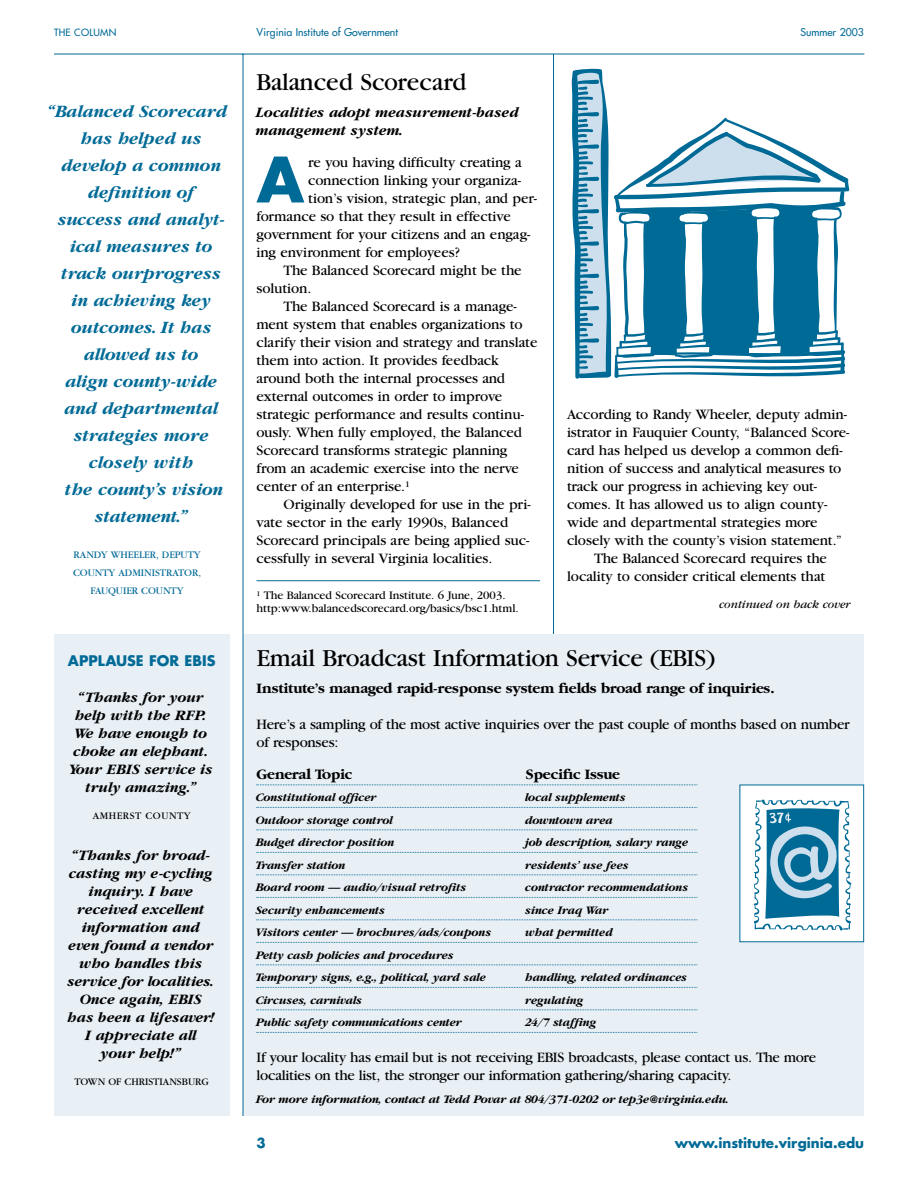
<style>
.page{position:relative;width:918px;height:1188px;background:#fff}
.page>*{position:absolute;margin:0;border:0;box-sizing:border-box;transform-origin:0 0}
.t1{font:700 60.9px "Futura";color:#006a96}
.t2{font:25.5px "Garamond";letter-spacing:-.005em;color:#000}
.t3{font:italic 700 18px "Garamond";color:#006a96}
.t4{font:15px/18px "Garamond";letter-spacing:-.01em;color:#000}
.t5{font:italic 700 15px/18px "Garamond";color:#000;text-align:center}
.t6{font:700 15px "Garamond";letter-spacing:-.01em;color:#000}
.t7{font:700 14.25px "Futura";color:#006a96}
.t8{font:700 13.5px "Futura";color:#006a96}
.t9{font:italic 700 12px/22.5px "Garamond";letter-spacing:-.01em;color:#000}
.t10{font:12px/13.5px "Garamond";color:#000}
.t11{font:italic 12px "Garamond";color:#000}
.t12{font:10.5px/18px "Garamond";color:#006a96;text-align:center}
.t13{font:10.5px "Futura";color:#006a96}
.t14{font:10.5px "Garamond";color:#000}
.t15{font:10.5px "Garamond";letter-spacing:.055em;color:#000}
.t16{font:9.75px "Futura";letter-spacing:.03em;color:#006a96}
</style>
<div class="page">
<div style="left:54px;top:634px;width:175px;height:482px;background:#e8eff5"></div>
<hr style="left:553px;top:54px;width:1px;height:1062px;background:#006a96">
<div style="left:243px;top:634px;width:621px;height:482px;background:#e8eff5"></div>
<svg style="left:256px;top:784px;width:442px;height:1px"></svg>
<svg style="left:256px;top:807px;width:442px;height:1px"></svg>
<svg style="left:256px;top:830px;width:442px;height:1px"></svg>
<svg style="left:256px;top:852px;width:442px;height:1px"></svg>
<svg style="left:256px;top:874px;width:442px;height:1px"></svg>
<svg style="left:256px;top:897px;width:442px;height:1px"></svg>
<svg style="left:256px;top:920px;width:442px;height:1px"></svg>
<svg style="left:256px;top:942px;width:442px;height:1px"></svg>
<svg style="left:256px;top:964px;width:442px;height:1px"></svg>
<svg style="left:256px;top:987px;width:442px;height:1px"></svg>
<svg style="left:256px;top:1010px;width:442px;height:1px"></svg>
<svg style="left:256px;top:1032px;width:442px;height:1px"></svg>
<div style="left:740px;top:785px;width:124px;height:157px;background:#fff"></div>
<svg style="left:753px;top:799px;width:99px;height:132px"></svg>
<svg style="left:571px;top:68px;width:279px;height:311px"></svg>
<hr style="left:256px;top:580px;width:284px;height:1px;background:#006a96">
<hr style="left:54px;top:54px;width:810px;height:1px;background:#006a96">
<hr style="left:243px;top:54px;width:1px;height:1062px;background:#006a96">
<p class="t16" style="left:54px;top:28px;width:64px">THE COLUMN</p>
<p class="t13" style="left:256px;top:27px;width:143px">Virginia Institute of Government</p>
<p class="t13" style="left:801px;top:27px;width:65px">Summer 2003</p>
<p class="t3" style="left:49px;top:105px;width:181px">“Balanced Scorecard</p>
<p class="t3" style="left:82px;top:132px;width:123px">has helped us</p>
<p class="t3" style="left:63px;top:159px;width:161px">develop a common</p>
<p class="t3" style="left:89px;top:186px;width:108px">definition of</p>
<p class="t3" style="left:59px;top:213px;width:169px">success and analyt-</p>
<p class="t3" style="left:71px;top:240px;width:144px">ical measures to</p>
<p class="t3" style="left:63px;top:267px;width:161px">track ourprogress</p>
<p class="t3" style="left:73px;top:294px;width:141px">in achieving key</p>
<p class="t3" style="left:72px;top:321px;width:142px">outcomes. It has</p>
<p class="t3" style="left:85px;top:348px;width:116px">allowed us to</p>
<p class="t3" style="left:66px;top:375px;width:153px">align county-wide</p>
<p class="t3" style="left:65px;top:402px;width:155px">and departmental</p>
<p class="t3" style="left:75px;top:429px;width:137px">strategies more</p>
<p class="t3" style="left:90px;top:456px;width:106px">closely with</p>
<p class="t3" style="left:66px;top:483px;width:160px">the county’s vision</p>
<p class="t3" style="left:96px;top:510px;width:94px">statement.”</p>
<p class="t12" style="left:73px;top:547px;width:130px">RANDY WHEELER, DEPUTY<br>COUNTY ADMINISTRATOR,<br>FAUQUIER COUNTY</p>
<p class="t7" style="left:68px;top:654px;width:149px">APPLAUSE FOR EBIS</p>
<p class="t5" style="left:70px;top:690px;width:146px">“Thanks for your help with the RFP.<br>We have enough to choke an elephant.<br>Your EBIS service is truly amazing.”</p>
<p class="t15" style="left:93px;top:812px;width:99px">AMHERST COUNTY</p>
<p class="t5" style="left:68px;top:847px;width:148px">“Thanks for broad&shy;casting my e-cycling inquiry. I have received excellent information and even found a vendor who handles this service for localities.<br>Once again, EBIS has been a lifesaver!<br>I appreciate all your help!”</p>
<p class="t14" style="left:75px;top:1078px;width:136px">TOWN OF CHRISTIANSBURG</p>
<h2 class="t2" style="left:256px;top:73px;width:211px">Balanced Scorecard</h2>
<p class="t5" style="left:256px;top:105px;width:265px;text-align:left">Localities adopt measurement-based management system.</p>
<h1 class="t1" style="left:257px;top:152px;width:49px">A</h1>
<p class="t4" style="left:308px;top:154px;width:215px">re you having difficulty creating a</p>
<p class="t4" style="left:308px;top:172px;width:214px">connection linking your organiza-</p>
<p class="t4" style="left:308px;top:190px;width:230px">tion’s vision, strategic plan, and per-</p>
<p class="t4" style="left:256px;top:208px;width:256px">formance so that they result in effective</p>
<p class="t4" style="left:256px;top:226px;width:276px">government for your citizens and an engag-</p>
<p class="t4" style="left:256px;top:244px;width:205px">ing environment for employees?</p>
<p class="t4" style="left:284px;top:262px;width:240px">The Balanced Scorecard might be the</p>
<p class="t4" style="left:256px;top:280px;width:56px">solution.</p>
<p class="t4" style="left:284px;top:298px;width:235px">The Balanced Scorecard is a manage-</p>
<p class="t4" style="left:256px;top:316px;width:268px">ment system that enables organizations to</p>
<p class="t4" style="left:256px;top:334px;width:282px">clarify their vision and strategy and translate</p>
<p class="t4" style="left:256px;top:352px;width:244px">them into action. It provides feedback</p>
<p class="t4" style="left:256px;top:370px;width:250px">around both the internal processes and</p>
<p class="t4" style="left:256px;top:388px;width:247px">external outcomes in order to improve</p>
<p class="t4" style="left:256px;top:406px;width:269px">strategic performance and results continu-</p>
<p class="t4" style="left:256px;top:424px;width:267px">ously. When fully employed, the Balanced</p>
<p class="t4" style="left:256px;top:442px;width:252px">Scorecard transforms strategic planning</p>
<p class="t4" style="left:256px;top:460px;width:264px">from an academic exercise into the nerve</p>
<p class="t4" style="left:256px;top:478px;width:155px">center of an enterprise.<sup>1</sup></p>
<p class="t4" style="left:284px;top:496px;width:249px">Originally developed for use in the pri-</p>
<p class="t4" style="left:256px;top:514px;width:253px">vate sector in the early 1990s, Balanced</p>
<p class="t4" style="left:256px;top:532px;width:274px">Scorecard principals are being applied suc-</p>
<p class="t4" style="left:256px;top:550px;width:237px">cessfully in several Virginia localities.</p>
<p class="t10" style="left:256px;top:589px;width:264px"><sup>1</sup> The Balanced Scorecard Institute. 6 June, 2003. http:www.balancedscorecard.org/basics/bsc1.html.</p>
<p class="t4" style="left:567px;top:406px;width:282px">According to Randy Wheeler, deputy admin-</p>
<p class="t4" style="left:567px;top:424px;width:284px">istrator in Fauquier County, “Balanced Score-</p>
<p class="t4" style="left:567px;top:442px;width:277px">card has helped us develop a common defi-</p>
<p class="t4" style="left:567px;top:460px;width:276px">nition of success and analytical measures to</p>
<p class="t4" style="left:567px;top:478px;width:252px">track our progress in achieving key out-</p>
<p class="t4" style="left:567px;top:496px;width:262px">comes. It has allowed us to align county-</p>
<p class="t4" style="left:567px;top:514px;width:252px">wide and departmental strategies more</p>
<p class="t4" style="left:567px;top:532px;width:277px">closely with the county’s vision statement.”</p>
<p class="t4" style="left:594px;top:550px;width:234px">The Balanced Scorecard requires the</p>
<p class="t4" style="left:567px;top:568px;width:260px">locality to consider critical elements that</p>
<p class="t11" style="left:719px;top:600px;width:133px">continued on back cover</p>
<h2 class="t2" style="left:256px;top:649px;width:460px">Email Broadcast Information Service (EBIS)</h2>
<p class="t6" style="left:256px;top:682px;width:520px">Institute’s managed rapid-response system fields broad range of inquiries.</p>
<p class="t4" style="left:256px;top:717px;width:595px">Here’s a sampling of the most active inquiries over the past couple of months based on number of responses:</p>
<p class="t6" style="left:256px;top:768px;width:97px">General Topic</p>
<p class="t6" style="left:526px;top:768px;width:96px">Specific Issue</p>
<p class="t9" style="left:256px;top:787px;width:122px">Constitutional officer</p>
<p class="t9" style="left:526px;top:787px;width:102px">local supplements</p>
<p class="t9" style="left:256px;top:810px;width:139px">Outdoor storage control</p>
<p class="t9" style="left:526px;top:810px;width:89px">downtown area</p>
<p class="t9" style="left:256px;top:832px;width:140px">Budget director position</p>
<p class="t9" style="left:526px;top:832px;width:165px">job description, salary range</p>
<p class="t9" style="left:256px;top:855px;width:91px">Transfer station</p>
<p class="t9" style="left:526px;top:855px;width:105px">residents’ use fees</p>
<p class="t9" style="left:256px;top:877px;width:212px">Board room — audio/visual retrofits</p>
<p class="t9" style="left:526px;top:877px;width:165px">contractor recommendations</p>
<p class="t9" style="left:256px;top:900px;width:131px">Security enhancements</p>
<p class="t9" style="left:526px;top:900px;width:85px">since Iraq War</p>
<p class="t9" style="left:256px;top:922px;width:237px">Visitors center — brochures/ads/coupons</p>
<p class="t9" style="left:526px;top:922px;width:89px">what permitted</p>
<p class="t9" style="left:256px;top:945px;width:232px">Petty cash policies and procedures<br>Temporary signs, e.g., political, yard sale</p>
<p class="t9" style="left:526px;top:967px;width:164px">handling, related ordinances</p>
<p class="t9" style="left:256px;top:990px;width:108px">Circuses, carnivals</p>
<p class="t9" style="left:526px;top:990px;width:60px">regulating</p>
<p class="t9" style="left:256px;top:1012px;width:208px">Public safety communications center</p>
<p class="t9" style="left:526px;top:1012px;width:73px">24/7 staffing</p>
<p class="t4" style="left:256px;top:1050px;width:561px">If your locality has email but is not receiving EBIS broadcasts, please contact us. The more localities on the list, the stronger our information gathering/sharing capacity.</p>
<p class="t9" style="left:256px;top:1089px;width:475px">For more information, contact at Tedd Povar at 804/371-0202 or tep3e@virginia.edu.</p>
<p class="t8" style="left:256px;top:1136px;width:11px">3</p>
<p class="t8" style="left:675px;top:1136px;width:191px">www.institute.virginia.edu</p>
</div>
